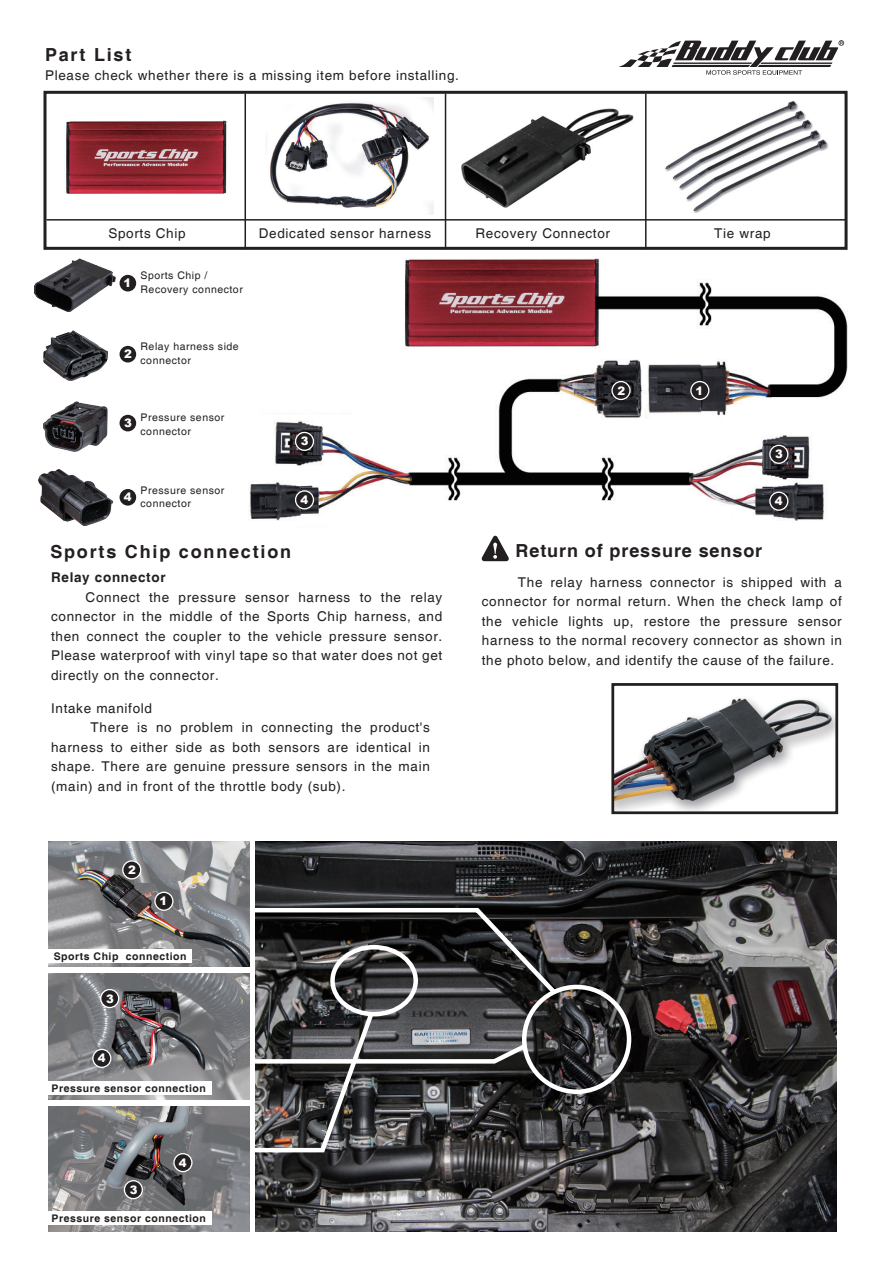
<style>
.page{position:relative;width:893px;height:1263px;background:#fff}
.page>*{position:absolute;margin:0;border:0;box-sizing:border-box;transform-origin:0 0}
.t1{font:700 18px "Helvetica";letter-spacing:.1em;color:#231f20}
.t2{font:700 18px "Helvetica";letter-spacing:.05em;color:#231f20}
.t3{font:13.5px/19.5px "Helvetica";letter-spacing:.05em;color:#231f20;text-align:justify}
.t4{font:700 13.5px "Helvetica";letter-spacing:.05em;color:#231f20}
.t5{font:900 11.7px "Arial";color:#fff}
.t6{font:10.5px/13.5px "Helvetica";letter-spacing:.05em;color:#231f20}
.t7{font:700 10.5px "Helvetica";letter-spacing:.05em;color:#231f20}
</style>
<div class="page">
<img style="left:250px;top:244px;width:598px;height:292px">
<div style="left:690px;top:381px;width:19px;height:19px;border:3px solid #fff;border-radius:50%"></div>
<div style="left:692px;top:382px;width:16px;height:17px;background:#231f20;border-radius:50%"></div>
<div style="left:611px;top:381px;width:20px;height:19px;border:3px solid #fff;border-radius:50%"></div>
<div style="left:613px;top:382px;width:16px;height:17px;background:#231f20;border-radius:50%"></div>
<div style="left:769px;top:492px;width:19px;height:19px;border:3px solid #fff;border-radius:50%"></div>
<div style="left:770px;top:493px;width:17px;height:16px;background:#231f20;border-radius:50%"></div>
<div style="left:769px;top:445px;width:19px;height:19px;border:3px solid #fff;border-radius:50%"></div>
<div style="left:770px;top:446px;width:17px;height:17px;background:#231f20;border-radius:50%"></div>
<div style="left:295px;top:490px;width:19px;height:19px;border:3px solid #fff;border-radius:50%"></div>
<div style="left:296px;top:492px;width:17px;height:16px;background:#231f20;border-radius:50%"></div>
<div style="left:295px;top:432px;width:19px;height:19px;border:3px solid #fff;border-radius:50%"></div>
<div style="left:296px;top:433px;width:17px;height:17px;background:#231f20;border-radius:50%"></div>
<img style="left:66px;top:120px;width:161px;height:74px">
<img style="left:270px;top:98px;width:164px;height:116px">
<div style="left:44px;top:91px;width:804px;height:159px;border:3px solid #231f20"></div>
<hr style="left:46px;top:219px;width:800px;height:2px;background:#231f20">
<hr style="left:244px;top:93px;width:2px;height:156px;background:#231f20">
<hr style="left:44px;top:93px;width:2px;height:156px;background:#231f20">
<hr style="left:845px;top:93px;width:2px;height:156px;background:#231f20">
<hr style="left:445px;top:93px;width:1px;height:156px;background:#231f20">
<hr style="left:645px;top:93px;width:1px;height:156px;background:#231f20">
<svg style="left:482px;top:536px;width:27px;height:25px"></svg>
<img style="left:35px;top:258px;width:81px;height:53px">
<div style="left:118px;top:274px;width:19px;height:19px;border:3px solid #fff;border-radius:50%"></div>
<div style="left:120px;top:275px;width:16px;height:16px;background:#231f20;border-radius:50%"></div>
<img style="left:43px;top:330px;width:64px;height:51px">
<div style="left:118px;top:345px;width:19px;height:19px;border:3px solid #fff;border-radius:50%"></div>
<div style="left:120px;top:346px;width:16px;height:16px;background:#231f20;border-radius:50%"></div>
<img style="left:43px;top:401px;width:64px;height:51px">
<div style="left:118px;top:413px;width:19px;height:20px;border:3px solid #fff;border-radius:50%"></div>
<div style="left:120px;top:415px;width:16px;height:16px;background:#231f20;border-radius:50%"></div>
<img style="left:38px;top:470px;width:74px;height:55px">
<div style="left:118px;top:488px;width:19px;height:19px;border:3px solid #fff;border-radius:50%"></div>
<div style="left:120px;top:489px;width:16px;height:17px;background:#231f20;border-radius:50%"></div>
<svg style="left:619px;top:40px;width:225px;height:35px"></svg>
<img style="left:665px;top:100px;width:164px;height:113px">
<img style="left:461px;top:108px;width:173px;height:100px">
<img style="left:615px;top:698px;width:219px;height:112px">
<div style="left:611px;top:683px;width:227px;height:131px;border:3px solid #231f20"></div>
<img style="left:256px;top:841px;width:581px;height:391px">
<img style="left:48px;top:841px;width:201px;height:126px">
<img style="left:48px;top:973px;width:201px;height:126px">
<img style="left:48px;top:1106px;width:201px;height:126px">
<div style="left:522px;top:985px;width:109px;height:109px;border:4px solid #fff;border-radius:50%"></div>
<svg style="left:247px;top:906px;width:313px;height:92px;background:#3f3f3f"></svg>
<svg style="left:248px;top:1009px;width:282px;height:146px;background:#535254"></svg>
<div style="left:47px;top:949px;width:145px;height:13px;background:#fff"></div>
<div style="left:47px;top:1081px;width:165px;height:13px;background:#fff"></div>
<div style="left:47px;top:1211px;width:165px;height:14px;background:#fff"></div>
<div style="left:154px;top:892px;width:19px;height:19px;border:3px solid #fff;border-radius:50%"></div>
<div style="left:156px;top:893px;width:16px;height:16px;background:#231f20;border-radius:50%"></div>
<div style="left:122px;top:860px;width:19px;height:19px;border:3px solid #fff;border-radius:50%"></div>
<div style="left:123px;top:861px;width:17px;height:17px;background:#231f20;border-radius:50%"></div>
<div style="left:92px;top:1049px;width:19px;height:19px;border:3px solid #fff;border-radius:50%"></div>
<div style="left:94px;top:1050px;width:16px;height:17px;background:#231f20;border-radius:50%"></div>
<div style="left:100px;top:989px;width:19px;height:19px;border:3px solid #fff;border-radius:50%"></div>
<div style="left:101px;top:990px;width:17px;height:17px;background:#231f20;border-radius:50%"></div>
<div style="left:173px;top:1153px;width:20px;height:19px;border:3px solid #fff;border-radius:50%"></div>
<div style="left:175px;top:1154px;width:16px;height:17px;background:#231f20;border-radius:50%"></div>
<div style="left:124px;top:1180px;width:19px;height:19px;border:3px solid #fff;border-radius:50%"></div>
<div style="left:125px;top:1181px;width:17px;height:17px;background:#231f20;border-radius:50%"></div>
<p class="t1" style="left:45px;top:44px;width:88px">Part List</p>
<p class="t3" style="left:45px;top:66px;width:415px">Please check whether there is a missing item before installing.</p>
<p class="t3" style="left:108px;top:224px;width:79px">Sports Chip</p>
<p class="t3" style="left:259px;top:224px;width:174px">Dedicated sensor harness</p>
<p class="t3" style="left:475px;top:224px;width:136px">Recovery Connector</p>
<p class="t3" style="left:714px;top:224px;width:58px">Tie wrap</p>
<p class="t5" style="left:124px;top:274px;width:9px">1</p>
<p class="t6" style="left:141px;top:269px;width:104px">Sports Chip /<br>Recovery connector</p>
<p class="t5" style="left:124px;top:345px;width:9px">2</p>
<p class="t6" style="left:141px;top:340px;width:100px">Relay harness side connector</p>
<p class="t5" style="left:124px;top:414px;width:9px">3</p>
<p class="t6" style="left:141px;top:411px;width:85px">Pressure sensor connector</p>
<p class="t5" style="left:124px;top:489px;width:9px">4</p>
<p class="t6" style="left:141px;top:483px;width:85px">Pressure sensor connector</p>
<p class="t5" style="left:301px;top:433px;width:9px">3</p>
<p class="t5" style="left:300px;top:491px;width:9px">4</p>
<p class="t5" style="left:617px;top:382px;width:9px">2</p>
<p class="t5" style="left:696px;top:382px;width:9px">1</p>
<p class="t5" style="left:775px;top:446px;width:9px">3</p>
<p class="t5" style="left:775px;top:492px;width:9px">4</p>
<p class="t1" style="left:50px;top:541px;width:242px">Sports Chip connection</p>
<p class="t2" style="left:516px;top:539px;width:248px">Return of pressure sensor</p>
<p class="t4" style="left:51px;top:569px;width:116px">Relay connector</p>
<p class="t3" style="left:86px;top:588px;width:358px">Connect the pressure sensor harness to the relay</p>
<p class="t3" style="left:51px;top:607px;width:393px">connector in the middle of the Sports Chip harness, and</p>
<p class="t3" style="left:51px;top:627px;width:393px">then connect the coupler to the vehicle pressure sensor.</p>
<p class="t3" style="left:51px;top:646px;width:393px">Please waterproof with vinyl tape so that water does not get</p>
<p class="t3" style="left:51px;top:666px;width:169px">directly on the connector.</p>
<p class="t3" style="left:51px;top:699px;width:102px">Intake manifold</p>
<p class="t3" style="left:91px;top:718px;width:341px">There is no problem in connecting the product's</p>
<p class="t3" style="left:51px;top:738px;width:380px">harness to either side as both sensors are identical in</p>
<p class="t3" style="left:51px;top:757px;width:380px">shape. There are genuine pressure sensors in the main</p>
<p class="t3" style="left:51px;top:777px;width:296px">(main) and in front of the throttle body (sub).</p>
<p class="t3" style="left:482px;top:573px;width:361px;text-indent:36px">The relay harness connector is shipped with a connector for normal return. When the check lamp of the vehicle lights up, restore the pressure sensor harness to the normal recovery connector as shown in the photo below, and identify the cause of the failure.</p>
<p class="t5" style="left:128px;top:861px;width:9px">2</p>
<p class="t5" style="left:160px;top:892px;width:9px">1</p>
<p class="t7" style="left:54px;top:950px;width:134px">Sports Chip connection</p>
<p class="t5" style="left:106px;top:990px;width:9px">3</p>
<p class="t5" style="left:98px;top:1050px;width:9px">4</p>
<p class="t7" style="left:52px;top:1082px;width:156px">Pressure sensor connection</p>
<p class="t5" style="left:130px;top:1181px;width:9px">3</p>
<p class="t5" style="left:179px;top:1154px;width:9px">4</p>
<p class="t7" style="left:52px;top:1212px;width:156px">Pressure sensor connection</p>
</div>
